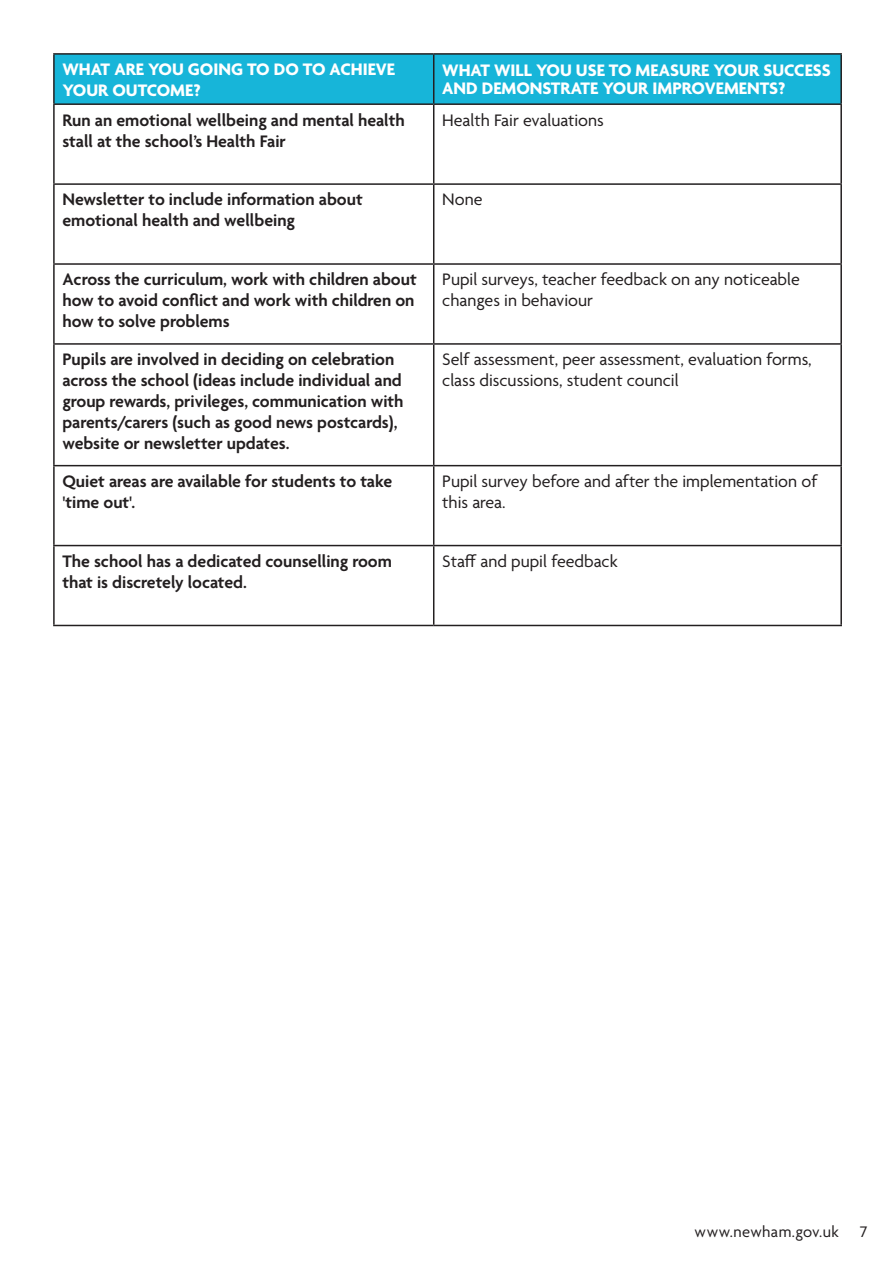
<style>
.page{position:relative;width:893px;height:1263px;background:#fff}
.page>*{position:absolute;margin:0;border:0;box-sizing:border-box;transform-origin:0 0}
.Body{font:600 18px/21px "Agenda";color:#231f20}
.Body-2{font:18px/21px "Agenda";color:#231f20}
.Body-3{font:700 18px/21px "Agenda";color:#fff}
.t1{font:16.5px "Agenda";letter-spacing:.025em;color:#231f20}
</style>
<div class="page">
<div style="left:55px;top:55px;width:785px;height:48px;background:#17b5d9"></div>
<hr style="left:53px;top:53px;width:381px;height:2px;background:#231f20">
<hr style="left:53px;top:55px;width:2px;height:48px;background:#231f20">
<hr style="left:434px;top:53px;width:408px;height:2px;background:#231f20">
<hr style="left:433px;top:55px;width:1px;height:48px;background:#231f20">
<hr style="left:840px;top:55px;width:2px;height:48px;background:#231f20">
<hr style="left:53px;top:103px;width:381px;height:2px;background:#231f20">
<hr style="left:53px;top:105px;width:2px;height:78px;background:#231f20">
<hr style="left:434px;top:103px;width:408px;height:2px;background:#231f20">
<hr style="left:433px;top:105px;width:1px;height:78px;background:#231f20">
<hr style="left:840px;top:105px;width:2px;height:78px;background:#231f20">
<hr style="left:53px;top:183px;width:381px;height:2px;background:#231f20">
<hr style="left:53px;top:185px;width:2px;height:78px;background:#231f20">
<hr style="left:434px;top:183px;width:408px;height:2px;background:#231f20">
<hr style="left:433px;top:185px;width:1px;height:78px;background:#231f20">
<hr style="left:840px;top:185px;width:2px;height:78px;background:#231f20">
<hr style="left:53px;top:263px;width:381px;height:2px;background:#231f20">
<hr style="left:53px;top:265px;width:2px;height:78px;background:#231f20">
<hr style="left:434px;top:263px;width:408px;height:2px;background:#231f20">
<hr style="left:433px;top:265px;width:1px;height:78px;background:#231f20">
<hr style="left:840px;top:265px;width:2px;height:78px;background:#231f20">
<hr style="left:53px;top:343px;width:381px;height:2px;background:#231f20">
<hr style="left:53px;top:345px;width:2px;height:120px;background:#231f20">
<hr style="left:434px;top:343px;width:408px;height:2px;background:#231f20">
<hr style="left:433px;top:345px;width:1px;height:120px;background:#231f20">
<hr style="left:840px;top:345px;width:2px;height:120px;background:#231f20">
<hr style="left:53px;top:465px;width:381px;height:1px;background:#231f20">
<hr style="left:53px;top:466px;width:2px;height:79px;background:#231f20">
<hr style="left:434px;top:465px;width:408px;height:1px;background:#231f20">
<hr style="left:433px;top:466px;width:1px;height:79px;background:#231f20">
<hr style="left:840px;top:466px;width:2px;height:79px;background:#231f20">
<hr style="left:53px;top:545px;width:381px;height:1px;background:#231f20">
<hr style="left:53px;top:546px;width:2px;height:79px;background:#231f20">
<hr style="left:434px;top:545px;width:408px;height:1px;background:#231f20">
<hr style="left:433px;top:546px;width:1px;height:79px;background:#231f20">
<hr style="left:840px;top:546px;width:2px;height:79px;background:#231f20">
<hr style="left:53px;top:625px;width:381px;height:1px;background:#231f20">
<hr style="left:434px;top:625px;width:408px;height:1px;background:#231f20">
<p class="Body-3" style="left:62px;top:60px;width:334px">WHAT ARE YOU GOING TO DO TO ACHIEVE<br>YOUR OUTCOME?</p>
<p class="Body-3" style="left:442px;top:63px;width:390px;line-height:18px">WHAT WILL YOU USE TO MEASURE YOUR SUCCESS<br>AND DEMONSTRATE YOUR IMPROVEMENTS?</p>
<p class="Body" style="left:62px;top:110px;width:344px">Run an emotional wellbeing and mental health stall at the school’s Health Fair</p>
<p class="Body-2" style="left:442px;top:110px;width:163px">Health Fair evaluations</p>
<p class="Body" style="left:62px;top:190px;width:302px">Newsletter to include information about emotional health and wellbeing</p>
<p class="Body-2" style="left:442px;top:190px;width:42px">None</p>
<p class="Body" style="left:62px;top:270px;width:356px">Across the curriculum, work with children about how to avoid conflict and work with children on how to solve problems</p>
<p class="Body-2" style="left:442px;top:270px;width:359px">Pupil surveys, teacher feedback on any noticeable changes in behaviour</p>
<p class="Body" style="left:62px;top:350px;width:343px">Pupils are involved in deciding on celebration across the school (ideas include individual and group rewards, privileges, communication with parents/carers (such as good news postcards), website or newsletter updates.</p>
<p class="Body-2" style="left:442px;top:350px;width:371px">Self assessment, peer assessment, evaluation forms, class discussions, student council</p>
<p class="Body" style="left:62px;top:472px;width:331px">Quiet areas are available for students to take 'time out'.</p>
<p class="Body-2" style="left:442px;top:472px;width:377px">Pupil survey before and after the implementation of this area.</p>
<p class="Body" style="left:62px;top:552px;width:331px">The school has a dedicated counselling room that is discretely located.</p>
<p class="Body-2" style="left:442px;top:552px;width:177px">Staff and pupil feedback</p>
<p class="t1" style="left:694px;top:1223px;width:146px">www.newham.gov.uk</p>
<p class="t1" style="left:860px;top:1223px;width:9px">7</p>
</div>
